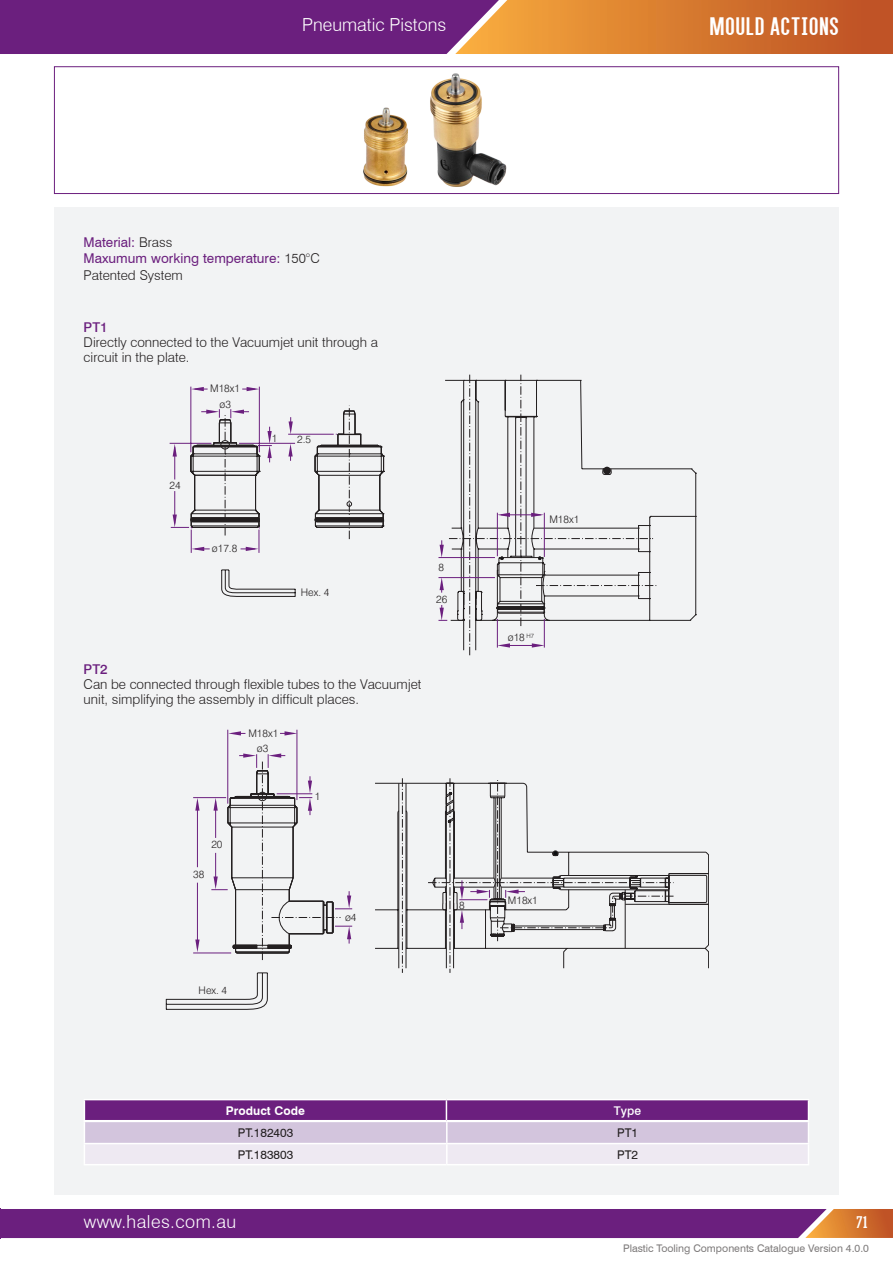
<style>
.page{position:relative;width:893px;height:1263px;background:#fff}
.page>*{position:absolute;margin:0;border:0;box-sizing:border-box;transform-origin:0 0}
.t1{font:27px "Alegre Sans";letter-spacing:.04em;color:#fff}
.t2{font:300 18px "Swiss 721 BT";letter-spacing:.025em;color:#fff}
.t3{font:300 18px "Swiss 721 BT";color:#fff}
.t4{font:18px "Alegre Sans";color:#fff}
.t5{font:300 13.5px/15px "Swiss 721 BT";color:#231f20}
.t6{font:13.5px/16.5px "Swiss 721 BT";color:#6b1f7e}
.t7{font:500 13.5px "Swiss 721 BT";color:#6b1f7e}
.t8{font:12px "Swiss 721 BT";color:#231f20}
.t9{font:700 12px "Swiss 721 BT";color:#fff}
.t10{font:500 12px "Swiss 721 BT";color:#fff}
.t11{font:300 10.5px/15.5px "Swiss 721 BT";color:#231f20;text-align:center}
.t12{font:10.5px "Swiss 721 BT";color:#7e7b7b}
.s1{font-weight:300;color:#231f20}
</style>
<div class="page">
<svg style="left:0;top:0;width:893px;height:54px;background:#9e4b5b"></svg>
<svg style="left:0;top:1209px;width:893px;height:29px;background:#742778"></svg>
<div style="left:54px;top:207px;width:785px;height:987px;background:#f2f3f4"></div>
<div style="left:54px;top:66px;width:785px;height:128px;border:1px solid #6b1f7e"></div>
<img style="left:363px;top:73px;width:144px;height:114px">
<svg style="left:191px;top:387px;width:17px;height:4px"></svg>
<svg style="left:242px;top:387px;width:17px;height:4px"></svg>
<hr style="left:170px;top:443px;width:40px;height:1px;background:#6b1f7e">
<hr style="left:190px;top:387px;width:1px;height:65px;background:#6b1f7e">
<hr style="left:259px;top:387px;width:1px;height:65px;background:#6b1f7e">
<svg style="left:171px;top:406px;width:214px;height:191px"></svg>
<div style="left:220px;top:440px;width:10px;height:9px;border:1px solid #231f20;border-radius:50%"></div>
<svg style="left:280px;top:731px;width:17px;height:4px"></svg>
<svg style="left:228px;top:731px;width:17px;height:4px"></svg>
<hr style="left:197px;top:801px;width:1px;height:66px;background:#6b1f7e">
<hr style="left:197px;top:883px;width:1px;height:65px;background:#6b1f7e">
<svg style="left:195px;top:939px;width:5px;height:13px"></svg>
<svg style="left:195px;top:798px;width:5px;height:13px"></svg>
<hr style="left:297px;top:730px;width:1px;height:70px;background:#6b1f7e">
<hr style="left:227px;top:730px;width:1px;height:74px;background:#6b1f7e">
<hr style="left:193px;top:797px;width:33px;height:1px;background:#6b1f7e">
<hr style="left:193px;top:952px;width:38px;height:1px;background:#6b1f7e">
<svg style="left:166px;top:972px;width:102px;height:38px"></svg>
<svg style="left:375px;top:782px;width:23px;height:167px"></svg>
<svg style="left:438px;top:375px;width:259px;height:281px"></svg>
<svg style="left:211px;top:753px;width:141px;height:207px"></svg>
<svg style="left:398px;top:778px;width:311px;height:195px"></svg>
<svg style="left:84px;top:1099px;width:725px;height:66px"></svg>
<h2 class="t3" style="left:302px;top:13px;width:146px">Pneumatic Pistons</h2>
<h1 class="t1" style="left:710px;top:10px;width:131px">MOULD ACTIONS</h1>
<p class="t6" style="left:84px;top:234px;width:238px">Material: <span class="s1">Brass<br></span>Maxumum working temperature: <span class="s1">150°C<br>Patented System</span></p>
<p class="t7" style="left:84px;top:319px;width:26px">PT1</p>
<p class="t5" style="left:84px;top:334px;width:296px">Directly connected to the Vacuumjet unit through a circuit in the plate.</p>
<p class="t11" style="left:170px;top:477px;width:13px">24</p>
<p class="t11" style="left:210px;top:381px;width:31px">M18x1 ø3</p>
<p class="t11" style="left:212px;top:540px;width:27px">ø17.8</p>
<p class="t11" style="left:272px;top:430px;width:7px">1</p>
<p class="t11" style="left:297px;top:431px;width:15px">2.5</p>
<p class="t11" style="left:301px;top:585px;width:30px">Hex. 4</p>
<p class="t11" style="left:438px;top:559px;width:7px">8</p>
<p class="t11" style="left:436px;top:591px;width:13px">26</p>
<p class="t7" style="left:84px;top:661px;width:26px">PT2</p>
<p class="t5" style="left:84px;top:677px;width:339px">Can be connected through flexible tubes to the Vacuumjet unit, simplifying the assembly in difficult places.</p>
<p class="t11" style="left:248px;top:726px;width:31px;line-height:15px">M18x1 ø3</p>
<p class="t11" style="left:211px;top:837px;width:13px">20</p>
<p class="t11" style="left:193px;top:867px;width:13px">38</p>
<p class="t11" style="left:315px;top:788px;width:7px">1</p>
<p class="t11" style="left:345px;top:910px;width:13px">ø4</p>
<p class="t11" style="left:459px;top:897px;width:7px">8</p>
<p class="t11" style="left:199px;top:982px;width:30px">Hex. 4</p>
<p class="t11" style="left:549px;top:511px;width:31px">M18x1</p>
<p class="t11" style="left:508px;top:630px;width:28px">ø18 <sup>H7</sup></p>
<p class="t11" style="left:508px;top:892px;width:31px">M18x1</p>
<p class="t9" style="left:226px;top:1103px;width:81px">Product Code</p>
<p class="t10" style="left:614px;top:1103px;width:29px">Type</p>
<p class="t8" style="left:238px;top:1125px;width:57px">PT.182403</p>
<p class="t8" style="left:617px;top:1125px;width:22px">PT1</p>
<p class="t8" style="left:238px;top:1147px;width:57px">PT.183803</p>
<p class="t8" style="left:617px;top:1147px;width:22px">PT2</p>
<h2 class="t2" style="left:84px;top:1210px;width:154px">www.hales.com.au</h2>
<h2 class="t4" style="left:856px;top:1211px;width:12px">71</h2>
<p class="t12" style="left:623px;top:1242px;width:247px">Plastic Tooling Components Catalogue Version 4.0.0</p>
</div>
